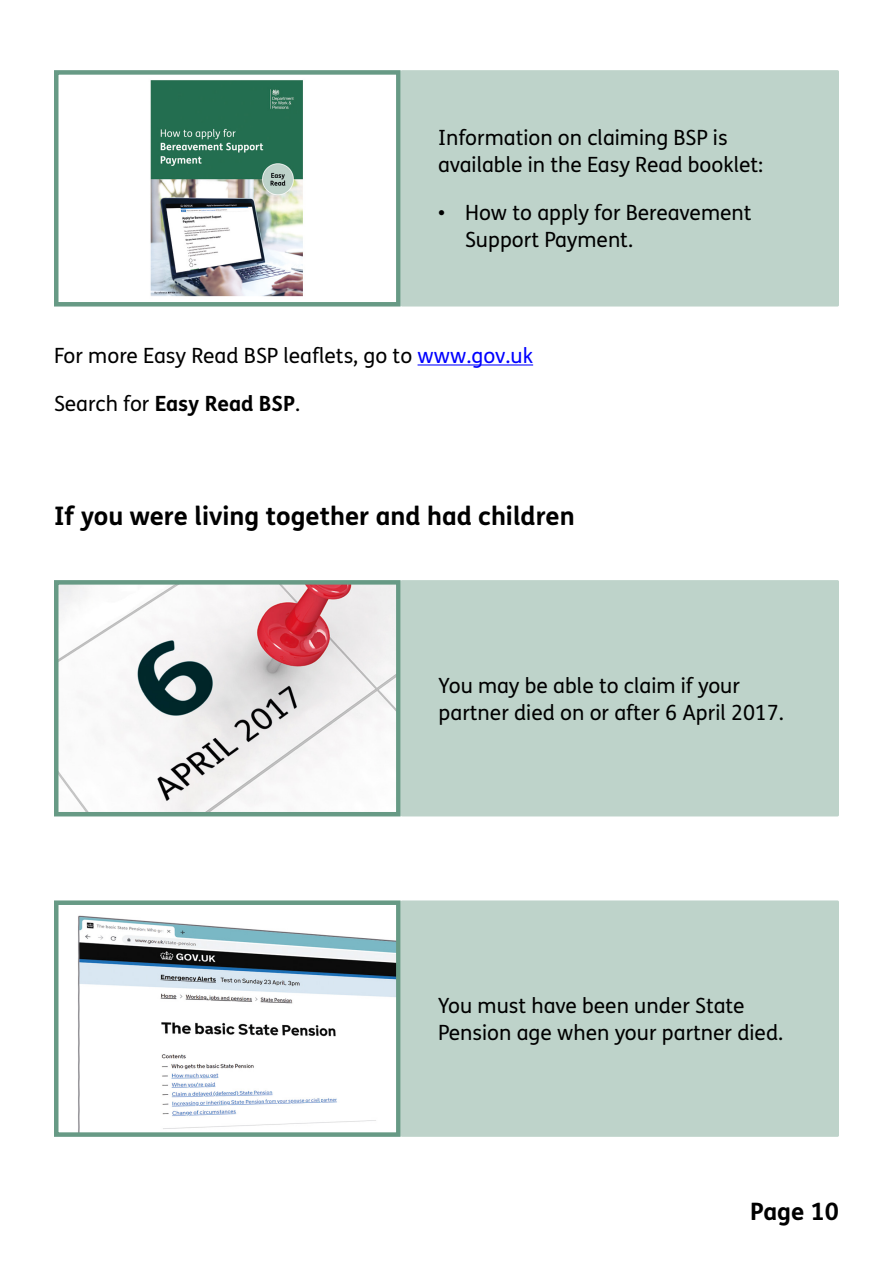
<style>
.page{position:relative;width:893px;height:1263px;background:#fff}
.page>*{position:absolute;margin:0;border:0;box-sizing:border-box;transform-origin:0 0}
.t1{font:700 25.5px "FS Me";color:#000}
.t2{font:700 24px "FS Me";color:#000}
.Paragraph{font:21px/27px "FS Me";color:#000}
.BulletSentence{font:21px/27px "FS Me";color:#000}
.Bullet{font:21px/27px "FS Me";color:#000}
.Hyperlink{font:21px "FS Me";color:#000}
.ParagraphOutsideBox{font:700 21px "FS Me";color:#000}
.s1{color:#00f}
.s2{font-weight:400}
</style>
<div class="page">
<div style="left:401px;top:580px;width:438px;height:236px;background:#bed3ca"></div>
<div style="left:401px;top:70px;width:438px;height:236px;background:#bed3ca"></div>
<img style="left:150px;top:80px;width:153px;height:217px">
<div style="left:54px;top:70px;width:347px;height:236px;border:4px solid #679a85"></div>
<hr style="left:418px;top:364px;width:115px;height:1px;background:#00f">
<img style="left:59px;top:585px;width:337px;height:226px">
<div style="left:54px;top:580px;width:347px;height:236px;border:4px solid #679a85"></div>
<div style="left:401px;top:900px;width:438px;height:237px;background:#bed3ca"></div>
<img style="left:78px;top:915px;width:318px;height:217px">
<div style="left:54px;top:900px;width:347px;height:237px;border:4px solid #679a85"></div>
<p class="Paragraph" style="left:438px;top:124px;width:327px">Information on claiming BSP is available in the Easy Read booklet:</p>
<p class="Paragraph" style="left:465px;top:199px;width:288px;text-indent:-27px">• How to apply for Bereavement<br>Support Payment.</p>
<p class="Hyperlink" style="left:54px;top:341px;width:481px">For more Easy Read BSP leaflets, go to <span class="s1">www.gov.uk</span></p>
<p class="ParagraphOutsideBox" style="left:54px;top:387px;width:248px"><span class="s2">Search for</span> Easy Read BSP<span class="s2">.</span></p>
<h2 class="t1" style="left:54px;top:496px;width:522px">If you were living together and had children</h2>
<p class="BulletSentence" style="left:439px;top:671px;width:347px">You may be able to claim if your partner died on or after 6 April 2017.</p>
<p class="Bullet" style="left:438px;top:992px;width:347px">You must have been under State<br>Pension age when your partner died.</p>
<p class="t2" style="left:750px;top:1193px;width:90px">Page 10</p>
</div>
